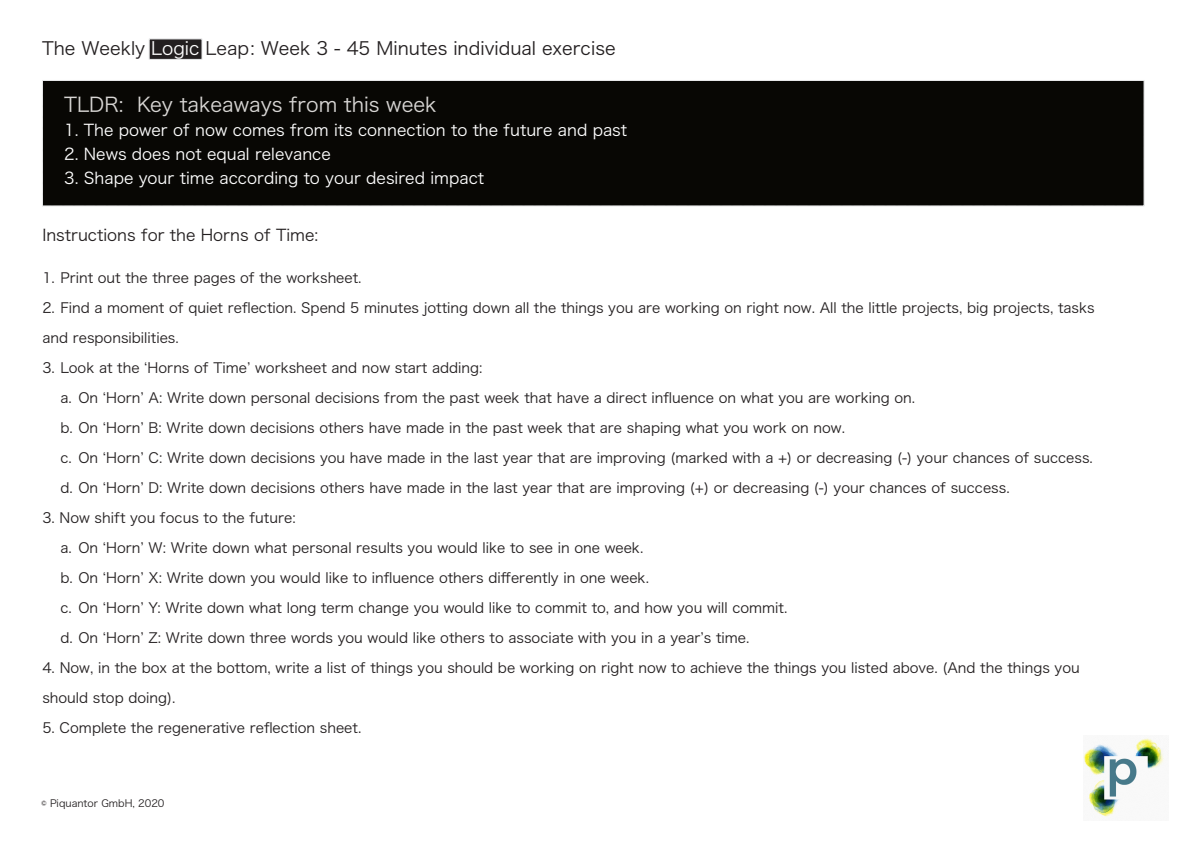
<style>
.page{position:relative;width:1191px;height:842px;background:#fff}
.page>*{position:absolute;margin:0;border:0;box-sizing:border-box;transform-origin:0 0}
.t1{font:20px "Hira Kaku Pro N W3";color:#d8d6d4}
.t2{font:18px "Hira Kaku Pro N W3";color:#231f20}
.t3{font:16px "Hira Kaku Pro N W3";color:#fff}
.t4{font:16px "Hira Kaku Pro N W3";color:#231f20}
.t5{font:14px/30px "Hira Kaku Pro N W3";color:#231f20}
.t6{font:10px "Hira Kaku Pro N W3";color:#231f20}
.s1{color:#fff}
</style>
<div class="page">
<div style="left:149px;top:39px;width:53px;height:21px;background:#231f20;border:1px solid #e7e8e9"></div>
<img style="left:1083px;top:738px;width:81px;height:79px">
<div style="left:42px;top:80px;width:1102px;height:126px;background:#080704;border:1px dashed #e7e8e9"></div>
<p class="t2" style="left:42px;top:40px;width:575px">The Weekly <span class="s1">Logic</span> Leap: Week 3 - 45 Minutes individual exercise</p>
<h1 class="t1" style="left:64px;top:95px;width:374px">TLDR: Key takeaways from this week</h1>
<p class="t3" style="left:64px;top:122px;width:564px">1. The power of now comes from its connection to the future and past</p>
<p class="t3" style="left:64px;top:146px;width:268px">2. News does not equal relevance</p>
<p class="t3" style="left:64px;top:170px;width:421px">3. Shape your time according to your desired impact</p>
<p class="t4" style="left:42px;top:227px;width:277px">Instructions for the Horns of Time:</p>
<p class="t5" style="left:42px;top:263px;width:321px">1. Print out the three pages of the worksheet.</p>
<p class="t5" style="left:42px;top:293px;width:1053px">2. Find a moment of quiet reflection. Spend 5 minutes jotting down all the things you are working on right now. All the little projects, big projects, tasks and responsibilities.</p>
<p class="t5" style="left:60px;top:353px;width:1034px;text-indent:-18px">3. Look at the ʻHorns of Timeʼ worksheet and now start adding:<br>a. On ʻHornʼ A: Write down personal decisions from the past week that have a direct influence on what you are working on.<br>b. On ʻHornʼ B: Write down decisions others have made in the past week that are shaping what you work on now.<br>c. On ʻHornʼ C: Write down decisions you have made in the last year that are improving (marked with a +) or decreasing (-) your chances of success. d. On ʻHornʼ D: Write down decisions others have made in the last year that are improving (+) or decreasing (-) your chances of success.</p>
<p class="t5" style="left:60px;top:503px;width:728px;text-indent:-18px">3. Now shift you focus to the future:<br>a. On ʻHornʼ W: Write down what personal results you would like to see in one week.<br>b. On ʻHornʼ X: Write down you would like to influence others differently in one week.<br>c. On ʻHornʼ Y: Write down what long term change you would like to commit to, and how you will commit. d. On ʻHornʼ Z: Write down three words you would like others to associate with you in a yearʼs time.</p>
<p class="t5" style="left:42px;top:653px;width:1039px">4. Now, in the box at the bottom, write a list of things you should be working on right now to achieve the things you listed above. (And the things you should stop doing).</p>
<p class="t5" style="left:42px;top:713px;width:320px">5. Complete the regenerative reflection sheet.</p>
<p class="t6" style="left:41px;top:798px;width:125px">© Piquantor GmbH, 2020</p>
</div>
